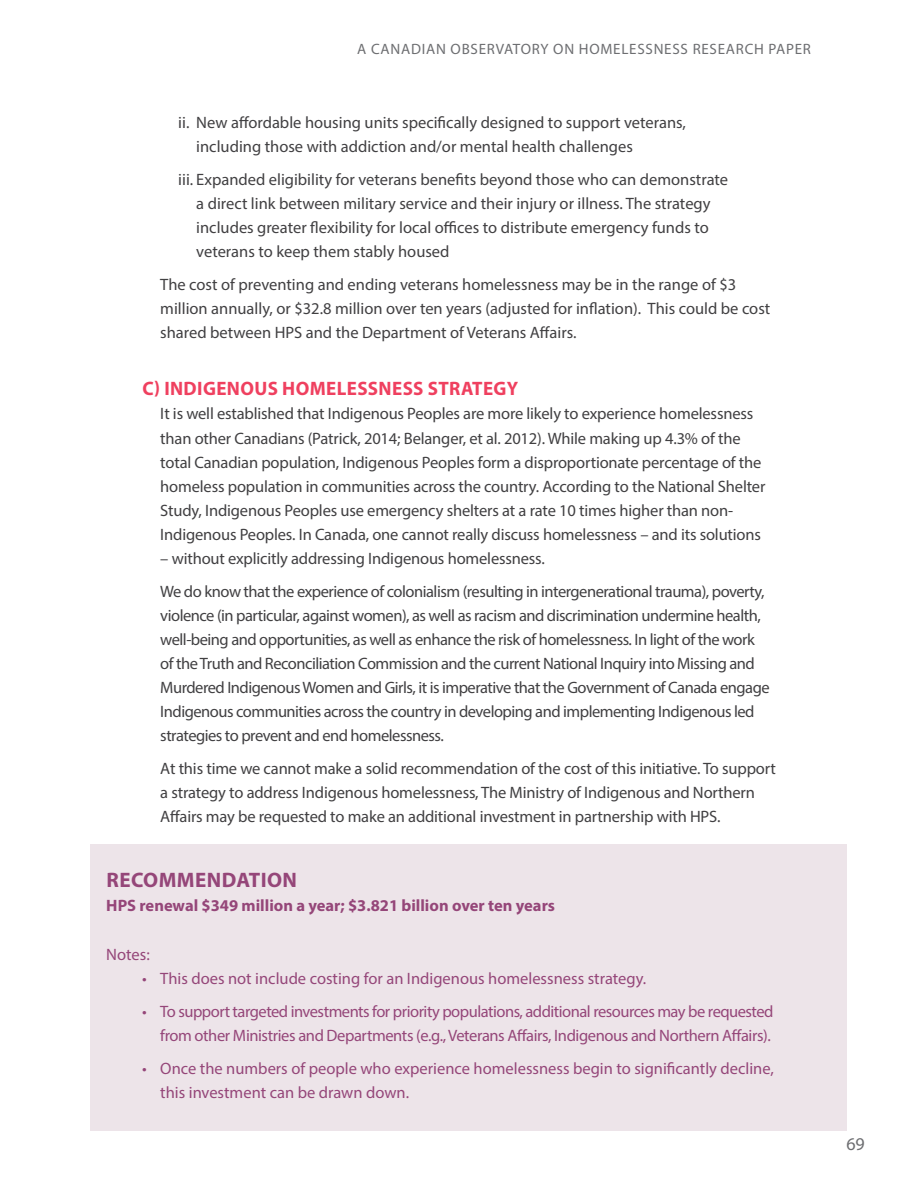
<style>
.page{position:relative;width:918px;height:1188px;background:#fff}
.page>*{position:absolute;margin:0;border:0;box-sizing:border-box;transform-origin:0 0}
.t1{font:700 21px "Myriad Pro";letter-spacing:.02em;color:#954679}
.t2{font:700 19.5px "Myriad Pro";letter-spacing:.02em;color:#ef405f}
.t3{font:18px "Myriad Pro";color:#6d6e71}
.t4{font:16.5px/24px "Myriad Pro";letter-spacing:-.01em;color:#414042}
.t5{font:16.5px/24px "Myriad Pro";letter-spacing:-.03em;color:#414042}
.t6{font:16.5px/24px "Myriad Pro";letter-spacing:-.005em;color:#954679}
.t7{font:16.5px/24px "Myriad Pro";letter-spacing:-.03em;color:#954679;text-align:right}
.t8{font:700 16.5px "Myriad Pro";color:#954679}
.t9{font:15px "Myriad Pro";letter-spacing:.05em;color:#6d6e71}
</style>
<div class="page">
<div style="left:90px;top:844px;width:756px;height:286px;background:#ede4e9"></div>
<p class="t9" style="left:357px;top:39px;width:455px">A CANADIAN OBSERVATORY ON HOMELESSNESS RESEARCH PAPER</p>
<p class="t4" style="left:196px;top:110px;width:491px;text-indent:-18px">ii. New affordable housing units specifically designed to support veterans, including those with addiction and/or mental health challenges</p>
<p class="t4" style="left:196px;top:167px;width:533px;text-indent:-18px">iii. Expanded eligibility for veterans benefits beyond those who can demonstrate a direct link between military service and their injury or illness. The strategy includes greater flexibility for local offices to distribute emergency funds to veterans to keep them stably housed</p>
<p class="t4" style="left:160px;top:272px;width:612px">The cost of preventing and ending veterans homelessness may be in the range of $3 million annually, or $32.8 million over ten years (adjusted for inflation). This could be cost shared between HPS and the Department of Veterans Affairs.</p>
<p class="t2" style="left:142px;top:376px;width:377px">C) INDIGENOUS HOMELESSNESS STRATEGY</p>
<p class="t4" style="left:160px;top:402px;width:607px">It is well established that Indigenous Peoples are more likely to experience homelessness than other Canadians (Patrick, 2014; Belanger, et al. 2012). While making up 4.3% of the total Canadian population, Indigenous Peoples form a disproportionate percentage of the homeless population in communities across the country. According to the National Shelter Study, Indigenous Peoples use emergency shelters at a rate 10 times higher than non-Indigenous Peoples. In Canada, one cannot really discuss homelessness – and its solutions</p>
<p class="t5" style="left:160px;top:541px;width:606px;line-height:33px">– without explicitly addressing Indigenous homelessness.<br>We do know that the experience of colonialism (resulting in intergenerational trauma), poverty,</p>
<p class="t5" style="left:160px;top:603px;width:611px">violence (in particular, against women), as well as racism and discrimination undermine health, well-being and opportunities, as well as enhance the risk of homelessness. In light of the work of the Truth and Reconciliation Commission and the current National Inquiry into Missing and Murdered Indigenous Women and Girls, it is imperative that the Government of Canada engage Indigenous communities across the country in developing and implementing Indigenous led strategies to prevent and end homelessness.</p>
<p class="t4" style="left:160px;top:756px;width:617px">At this time we cannot make a solid recommendation of the cost of this initiative. To support a strategy to address Indigenous homelessness, The Ministry of Indigenous and Northern<br>Affairs may be requested to make an additional investment in partnership with HPS.</p>
<p class="t1" style="left:107px;top:867px;width:192px">RECOMMENDATION</p>
<p class="t8" style="left:106px;top:895px;width:450px">HPS renewal $349 million a year; $3.821 billion over ten years</p>
<p class="t6" style="left:106px;top:942px;width:45px">Notes:</p>
<p class="t6" style="left:142px;top:966px;width:506px">• This does not include costing for an Indigenous homelessness strategy.</p>
<p class="t7" style="left:142px;top:999px;width:633px">• To support targeted investments for priority populations, additional resources may be requested from other Ministries and Departments (e.g., Veterans Affairs, Indigenous and Northern Affairs).</p>
<p class="t6" style="left:160px;top:1056px;width:615px;text-indent:-18px">• Once the numbers of people who experience homelessness begin to significantly decline, this investment can be drawn down.</p>
<p class="t3" style="left:846px;top:1132px;width:20px">69</p>
</div>
